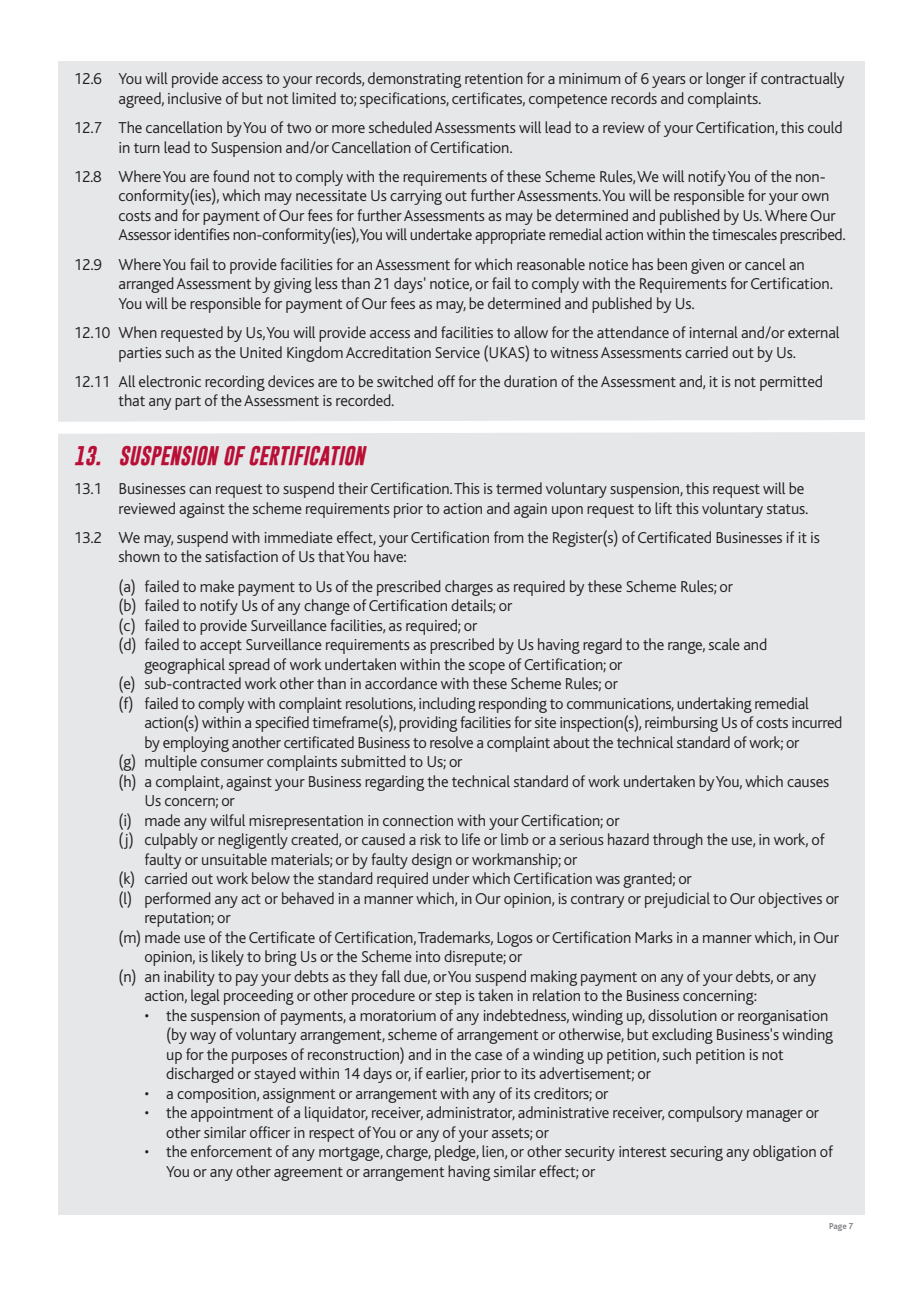
<style>
.page{position:relative;width:919px;height:1289px;background:#fff}
.page>*{position:absolute;margin:0;border:0;box-sizing:border-box;transform-origin:0 0}
.t1{font:italic 700 19.5px "Gobold";color:#b90f36}
.t2{font:300 16.5px/19.5px "Bliss";letter-spacing:-.01em;color:#231f20}
.t3{font:700 9px "Bliss";color:#808285}
</style>
<div class="page">
<div style="left:58px;top:319px;width:806px;height:895px;background:#e6e7e9"></div>
<div style="left:58px;top:61px;width:806px;height:268px;background:#e6e7e9"></div>
<svg style="left:58px;top:414px;width:807px;height:26px"></svg>
<p class="t2" style="left:118px;top:71px;width:727px;text-indent:-45px">12.6 You will provide access to your records, demonstrating retention for a minimum of 6 years or longer if contractually agreed, inclusive of but not limited to; specifications, certificates, competence records and complaints.</p>
<p class="t2" style="left:118px;top:119px;width:725px;text-indent:-45px">12.7 The cancellation by You of two or more scheduled Assessments will lead to a review of your Certification, this could in turn lead to Suspension and/or Cancellation of Certification.</p>
<p class="t2" style="left:118px;top:168px;width:728px;text-indent:-45px">12.8 Where You are found not to comply with the requirements of these Scheme Rules, We will notify You of the non&shy;conformity(ies), which may necessitate Us carrying out further Assessments. You will be responsible for your own costs and for payment of Our fees for further Assessments as may be determined and published by Us. Where Our Assessor identifies non-conformity(ies), You will undertake appropriate remedial action within the timescales prescribed.</p>
<p class="t2" style="left:118px;top:256px;width:715px;text-indent:-45px">12.9 Where You fail to provide facilities for an Assessment for which reasonable notice has been given or cancel an arranged Assessment by giving less than 21 days' notice, or fail to comply with the Requirements for Certification.<br>You will be responsible for payment of Our fees as may, be determined and published by Us.</p>
<p class="t2" style="left:74px;top:324px;width:767px;text-align:center">12.10 When requested by Us, You will provide access and facilities to allow for the attendance of internal and/or external parties such as the United Kingdom Accreditation Service (UKAS) to witness Assessments carried out by Us.</p>
<p class="t2" style="left:118px;top:373px;width:706px;text-indent:-45px">12.11 All electronic recording devices are to be switched off for the duration of the Assessment and, it is not permitted that any part of the Assessment is recorded.</p>
<p class="t1" style="left:74px;top:446px;width:292px">13. SUSPENSION OF CERTIFICATION</p>
<p class="t2" style="left:74px;top:480px;width:736px;text-align:right">13.1 Businesses can request to suspend their Certification. This is termed voluntary suspension, this request will be reviewed against the scheme requirements prior to action and again upon request to lift this voluntary status.</p>
<p class="t2" style="left:118px;top:529px;width:702px;text-indent:-45px">13.2 We may, suspend with immediate effect, your Certification from the Register(s) of Certificated Businesses if it is shown to the satisfaction of Us that You have:</p>
<p class="t2" style="left:119px;top:578px;width:615px">(a) failed to make payment to Us of the prescribed charges as required by these Scheme Rules; or</p>
<p class="t2" style="left:119px;top:597px;width:395px">(b) failed to notify Us of any change of Certification details; or</p>
<p class="t2" style="left:119px;top:617px;width:360px">(c) failed to provide Surveillance facilities, as required; or</p>
<p class="t2" style="left:119px;top:636px;width:650px">(d) failed to accept Surveillance requirements as prescribed by Us having regard to the range, scale and</p>
<p class="t2" style="left:144px;top:656px;width:479px">geographical spread of work undertaken within the scope of Certification; or</p>
<p class="t2" style="left:119px;top:675px;width:500px">(e) sub-contracted work other than in accordance with these Scheme Rules; or</p>
<p class="t2" style="left:119px;top:695px;width:691px">(f) failed to comply with complaint resolutions, including responding to communications, undertaking remedial</p>
<p class="t2" style="left:144px;top:714px;width:699px">action(s) within a specified timeframe(s), providing facilities for site inspection(s), reimbursing Us of costs incurred</p>
<p class="t2" style="left:144px;top:734px;width:656px">by employing another certificated Business to resolve a complaint about the technical standard of work; or</p>
<p class="t2" style="left:119px;top:753px;width:345px">(g) multiple consumer complaints submitted to Us; or</p>
<p class="t2" style="left:119px;top:773px;width:712px">(h) a complaint, against your Business regarding the technical standard of work undertaken by You, which causes</p>
<p class="t2" style="left:144px;top:792px;width:92px">Us concern; or</p>
<p class="t2" style="left:119px;top:812px;width:502px">(i) made any wilful misrepresentation in connection with your Certification; or</p>
<p class="t2" style="left:119px;top:831px;width:707px">(j) culpably or negligently created, or caused a risk to life or limb or a serious hazard through the use, in work, of</p>
<p class="t2" style="left:144px;top:851px;width:434px">faulty or unsuitable materials; or by faulty design or workmanship; or</p>
<p class="t2" style="left:119px;top:870px;width:574px">(k) carried out work below the standard required under which Certification was granted; or</p>
<p class="t2" style="left:119px;top:890px;width:721px">(l) performed any act or behaved in a manner which, in Our opinion, is contrary or prejudicial to Our objectives or</p>
<p class="t2" style="left:144px;top:909px;width:88px">reputation; or</p>
<p class="t2" style="left:119px;top:929px;width:721px">(m) made use of the Certificate of Certification, Trademarks, Logos or Certification Marks in a manner which, in Our</p>
<p class="t2" style="left:144px;top:948px;width:379px">opinion, is likely to bring Us or the Scheme into disrepute; or</p>
<p class="t2" style="left:119px;top:968px;width:699px">(n) an inability to pay your debts as they fall due, or You suspend making payment on any of your debts, or any</p>
<p class="t2" style="left:144px;top:987px;width:614px">action, legal proceeding or other procedure or step is taken in relation to the Business concerning:</p>
<p class="t2" style="left:166px;top:1007px;width:668px;text-indent:-22px">• the suspension of payments, a moratorium of any indebtedness, winding up, dissolution or reorganisation (by way of voluntary arrangement, scheme of arrangement or otherwise, but excluding Business's winding up for the purposes of reconstruction) and in the case of a winding up petition, such petition is not discharged or stayed within 14 days or, if earlier, prior to its advertisement; or</p>
<p class="t2" style="left:144px;top:1085px;width:465px">• a composition, assignment or arrangement with any of its creditors; or</p>
<p class="t2" style="left:166px;top:1104px;width:654px;text-indent:-22px">• the appointment of a liquidator, receiver, administrator, administrative receiver, compulsory manager or other similar officer in respect of You or any of your assets; or</p>
<p class="t2" style="left:166px;top:1143px;width:668px;text-indent:-22px">• the enforcement of any mortgage, charge, pledge, lien, or other security interest securing any obligation of<br>You or any other agreement or arrangement having similar effect; or</p>
<p class="t3" style="left:829px;top:1222px;width:26px">Page 7</p>
</div>
